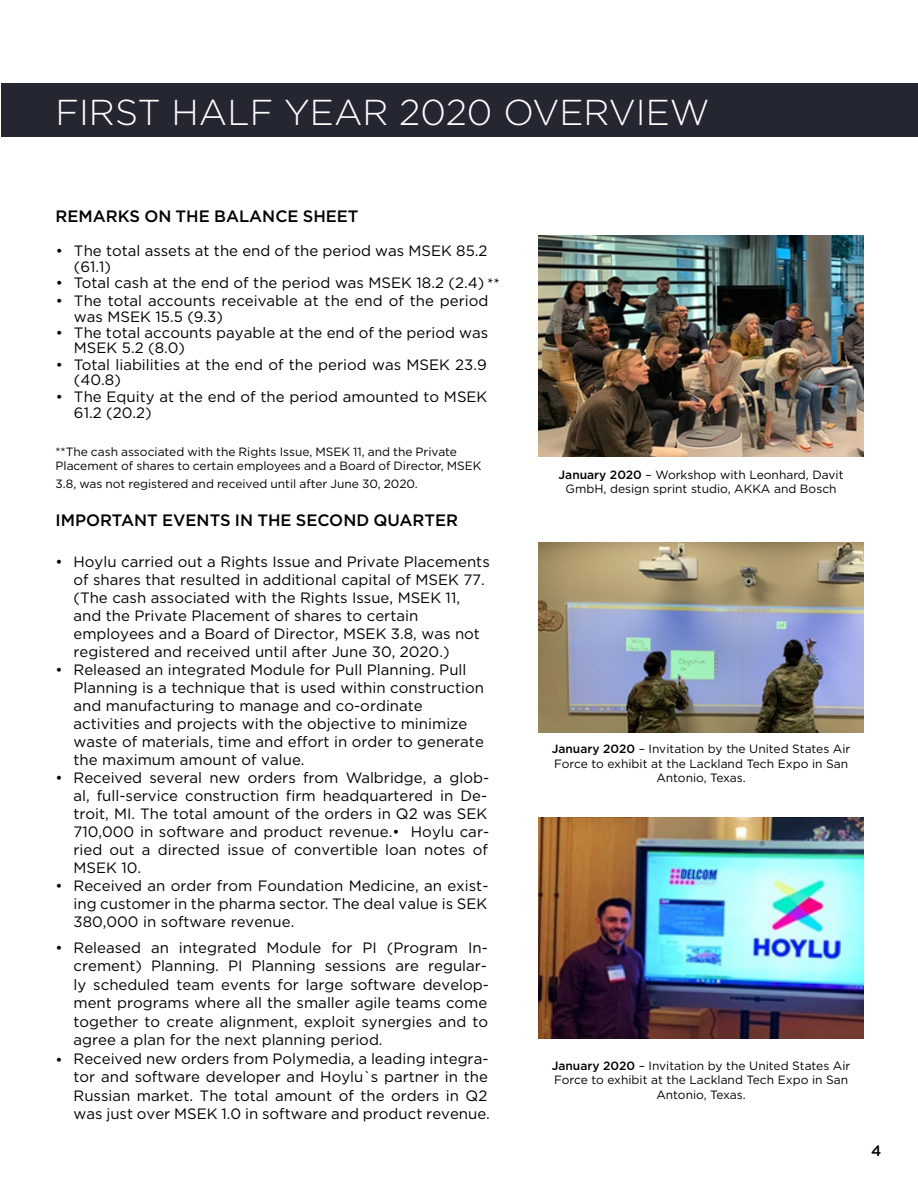
<style>
.page{position:relative;width:918px;height:1188px;background:#fff}
.page>*{position:absolute;margin:0;border:0;box-sizing:border-box;transform-origin:0 0}
.SECTION_HEADER{font:300 36px "Gotham";color:#fff}
.Paragraph_Header{font:500 16.5px "Gotham";color:#000}
.t1{font:15px/18px "Gotham";color:#000101}
.t2{font:500 15px "Gotham";color:#000}
.t3{font:12px/14.4px "Gotham";color:#000;text-align:center}
.Paragraph_Header-2{font:12px/14.4px "Gotham";color:#000101}
.s1{font-family:"Minion Pro"}
.s2{font-weight:500}
</style>
<div class="page">
<div style="left:2px;top:83px;width:916px;height:53px;background:#242732"></div>
<img style="left:538px;top:236px;width:326px;height:220px">
<img style="left:539px;top:543px;width:325px;height:189px">
<img style="left:538px;top:817px;width:326px;height:221px">
<p class="SECTION_HEADER" style="left:56px;top:89px;width:656px">FIRST HALF YEAR 2020 OVERVIEW</p>
<p class="Paragraph_Header" style="left:56px;top:205px;width:305px">REMARKS ON THE BALANCE SHEET</p>
<p class="t1" style="left:74px;top:243px;width:415px;line-height:15.3px;text-indent:-18px">• The total assets at the end of the period was MSEK 85.2 (61.1)</p>
<p class="t1" style="left:56px;top:274px;width:445px">• Total cash at the end of the period was MSEK 18.2 (2.4) <span class="s1">**</span></p>
<p class="t1" style="left:74px;top:293px;width:416px;line-height:15.3px;text-indent:-18px">• The total accounts receivable at the end of the period was MSEK 15.5 (9.3)</p>
<p class="t1" style="left:74px;top:325px;width:416px;line-height:15.3px;text-indent:-18px">• The total accounts payable at the end of the period was<br>MSEK 5.2 (8.0)</p>
<p class="t1" style="left:74px;top:356px;width:414px;line-height:15.3px;text-indent:-18px">• Total liabilities at the end of the period was MSEK 23.9 (40.8)</p>
<p class="t1" style="left:74px;top:388px;width:415px;line-height:16.8px;text-indent:-18px">• The Equity at the end of the period amounted to MSEK<br>61.2 (20.2)</p>
<p class="Paragraph_Header-2" style="left:56px;top:444px;width:427px">**The cash associated with the Rights Issue, MSEK 11, and the Private<br>Placement of shares to certain employees and a Board of Director, MSEK</p>
<p class="Paragraph_Header-2" style="left:56px;top:476px;width:364px">3.8, was not registered and received until after June 30, 2020.</p>
<p class="Paragraph_Header" style="left:56px;top:509px;width:404px">IMPORTANT EVENTS IN THE SECOND QUARTER</p>
<p class="t1" style="left:74px;top:553px;width:418px;text-indent:-18px">• Hoylu carried out a Rights Issue and Private Placements of shares that resulted in additional capital of MSEK 77. (The cash associated with the Rights Issue, MSEK 11, and the Private Placement of shares to certain employees and a Board of Director, MSEK 3.8, was not registered and received until after June 30, 2020.)</p>
<p class="t1" style="left:74px;top:661px;width:412px;text-indent:-18px">• Released an integrated Module for Pull Planning. Pull Planning is a technique that is used within construction and manufacturing to manage and co-ordinate activities and projects with the objective to minimize waste of materials, time and effort in order to generate the maximum amount of value.</p>
<p class="t1" style="left:74px;top:769px;width:417px;text-indent:-18px">• Received several new orders from Walbridge, a glob&shy;al, full-service construction firm headquartered in De&shy;troit, MI. The total amount of the orders in Q2 was SEK 710,000 in software and product revenue.• Hoylu car&shy;ried out a directed issue of convertible loan notes of MSEK 10.</p>
<p class="t1" style="left:74px;top:877px;width:416px;text-align:justify;text-indent:-18px">• Received an order from Foundation Medicine, an exist&shy;ing customer in the pharma sector. The deal value is SEK 380,000 in software revenue.</p>
<p class="t1" style="left:56px;top:938px;width:9px">•</p>
<p class="t1" style="left:74px;top:938px;width:418px;line-height:18.5px">Released an integrated Module for PI (Program In&shy;crement) Planning. PI Planning sessions are regular&shy;ly scheduled team events for large software develop&shy;ment programs where all the smaller agile teams come together to create alignment, exploit synergies and to agree a plan for the next planning period.<br>Received new orders from Polymedia, a leading integra&shy;tor and software developer and Hoylu`s partner in the Russian market. The total amount of the orders in Q2 was just over MSEK 1.0 in software and product revenue.</p>
<p class="t1" style="left:56px;top:1051px;width:9px">•</p>
<p class="t3" style="left:559px;top:467px;width:287px"><span class="s2">January 2020</span> – Workshop with Leonhard, Davit<br>GmbH, design sprint studio, AKKA and Bosch</p>
<p class="t3" style="left:552px;top:742px;width:300px"><span class="s2">January 2020</span> – Invitation by the United States Air<br>Force to exhibit at the Lackland Tech Expo in San<br>Antonio, Texas.</p>
<p class="t3" style="left:552px;top:1058px;width:300px"><span class="s2">January 2020</span> – Invitation by the United States Air<br>Force to exhibit at the Lackland Tech Expo in San<br>Antonio, Texas.</p>
<p class="t2" style="left:871px;top:1141px;width:12px">4</p>
</div>
